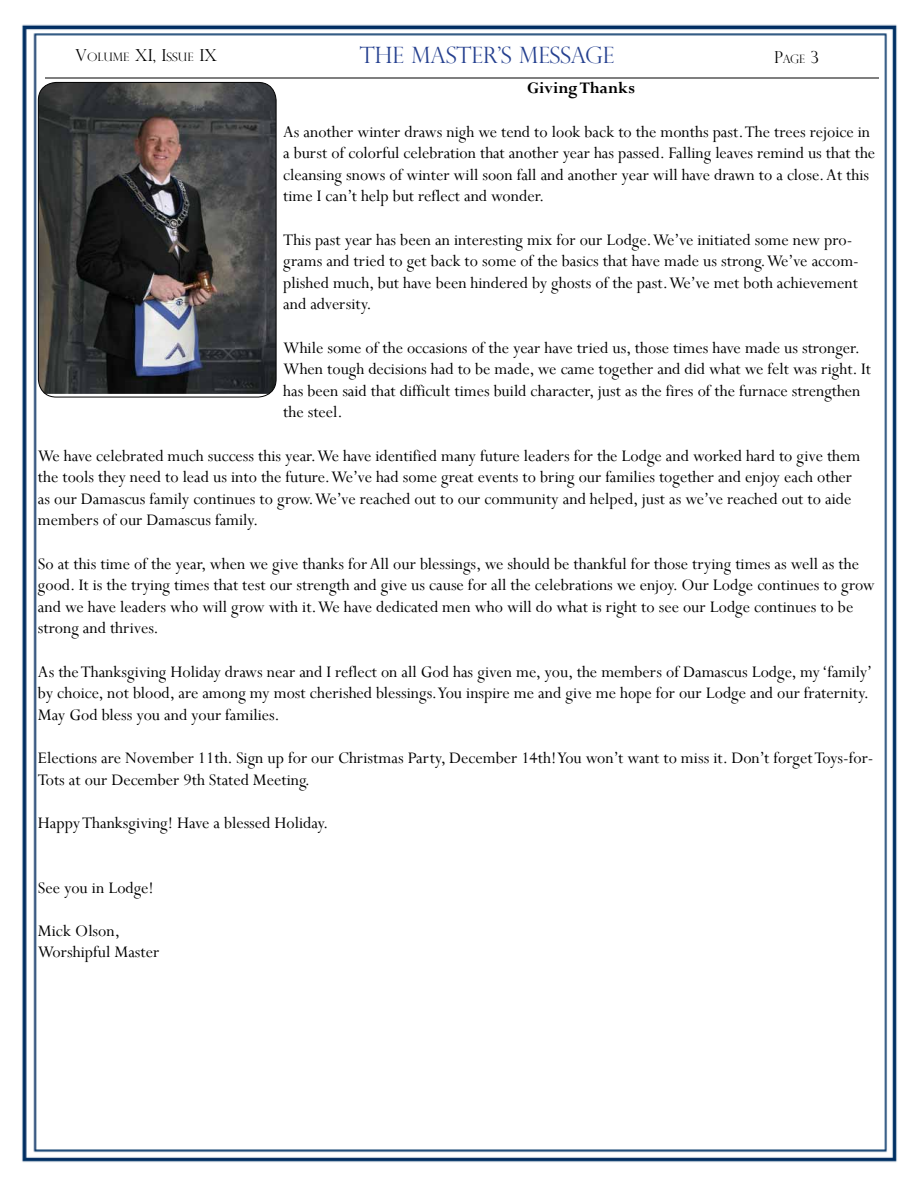
<style>
.page{position:relative;width:918px;height:1188px;background:#fff}
.page>*{position:absolute;margin:0;border:0;box-sizing:border-box;transform-origin:0 0}
.t1{font:300 22.5px "Perpetua Titling";color:#25408f}
.t2{font:18px/21.6px "Perpetua";color:#000}
.t3{font:700 18px "Perpetua";color:#000}
.t4{font:300 11.55px "Perpetua Titling";color:#000;scale:1.05 1}
.t5{font:300 11.55px "Perpetua Titling";color:#000}
.s1{font-size:16.5px}
</style>
<div class="page">
<img style="left:22px;top:24px;width:875px;height:1138px">
<hr style="left:45px;top:78px;width:834px;height:1px;background:#000">
<img style="left:38px;top:82px;width:238px;height:312px">
<div style="left:38px;top:82px;width:238px;height:315px;border:1px solid #000;border-radius:18px"></div>
<p class="t1" style="left:360px;top:41px;width:256px">THE MASTER’S MESSAGE</p>
<p class="t4" style="left:75px;top:50px;width:137px"><span class="s1">V</span>OLUME <span class="s1">XI, I</span>SSUE <span class="s1">IX</span></p>
<p class="t5" style="left:774px;top:52px;width:46px"><span class="s1">P</span>AGE <span class="s1">3</span></p>
<p class="t3" style="left:527px;top:77px;width:109px">Giving Thanks</p>
<p class="t2" style="left:283px;top:120px;width:594px">As another winter draws nigh we tend to look back to the months past. The trees rejoice in a burst of colorful celebration that another year has passed. Falling leaves remind us that the cleansing snows of winter will soon fall and another year will have drawn to a close. At this time I can’t help but reflect and wonder.</p>
<p class="t2" style="left:283px;top:228px;width:577px">This past year has been an interesting mix for our Lodge. We’ve initiated some new pro&shy;grams and tried to get back to some of the basics that have made us strong. We’ve accom&shy;plished much, but have been hindered by ghosts of the past. We’ve met both achievement and adversity.</p>
<p class="t2" style="left:283px;top:336px;width:589px">While some of the occasions of the year have tried us, those times have made us stronger.<br>When tough decisions had to be made, we came together and did what we felt was right. It has been said that difficult times build character, just as the fires of the furnace strengthen the steel.</p>
<p class="t2" style="left:38px;top:444px;width:824px">We have celebrated much success this year. We have identified many future leaders for the Lodge and worked hard to give them the tools they need to lead us into the future. We’ve had some great events to bring our families together and enjoy each other as our Damascus family continues to grow. We’ve reached out to our community and helped, just as we’ve reached out to aide members of our Damascus family.</p>
<p class="t2" style="left:38px;top:552px;width:838px">So at this time of the year, when we give thanks for All our blessings, we should be thankful for those trying times as well as the good. It is the trying times that test our strength and give us cause for all the celebrations we enjoy. Our Lodge continues to grow and we have leaders who will grow with it. We have dedicated men who will do what is right to see our Lodge continues to be strong and thrives.</p>
<p class="t2" style="left:38px;top:660px;width:836px">As the Thanksgiving Holiday draws near and I reflect on all God has given me, you, the members of Damascus Lodge, my ‘family’ by choice, not blood, are among my most cherished blessings. You inspire me and give me hope for our Lodge and our fraternity.<br>May God bless you and your families.</p>
<p class="t2" style="left:38px;top:747px;width:837px">Elections are November 11th. Sign up for our Christmas Party, December 14th! You won’t want to miss it. Don’t forget Toys-for-<br>Tots at our December 9th Stated Meeting.</p>
<p class="t2" style="left:38px;top:811px;width:292px">Happy Thanksgiving! Have a blessed Holiday.</p>
<p class="t2" style="left:38px;top:876px;width:117px">See you in Lodge!</p>
<p class="t2" style="left:38px;top:919px;width:123px">Mick Olson,<br>Worshipful Master</p>
</div>
